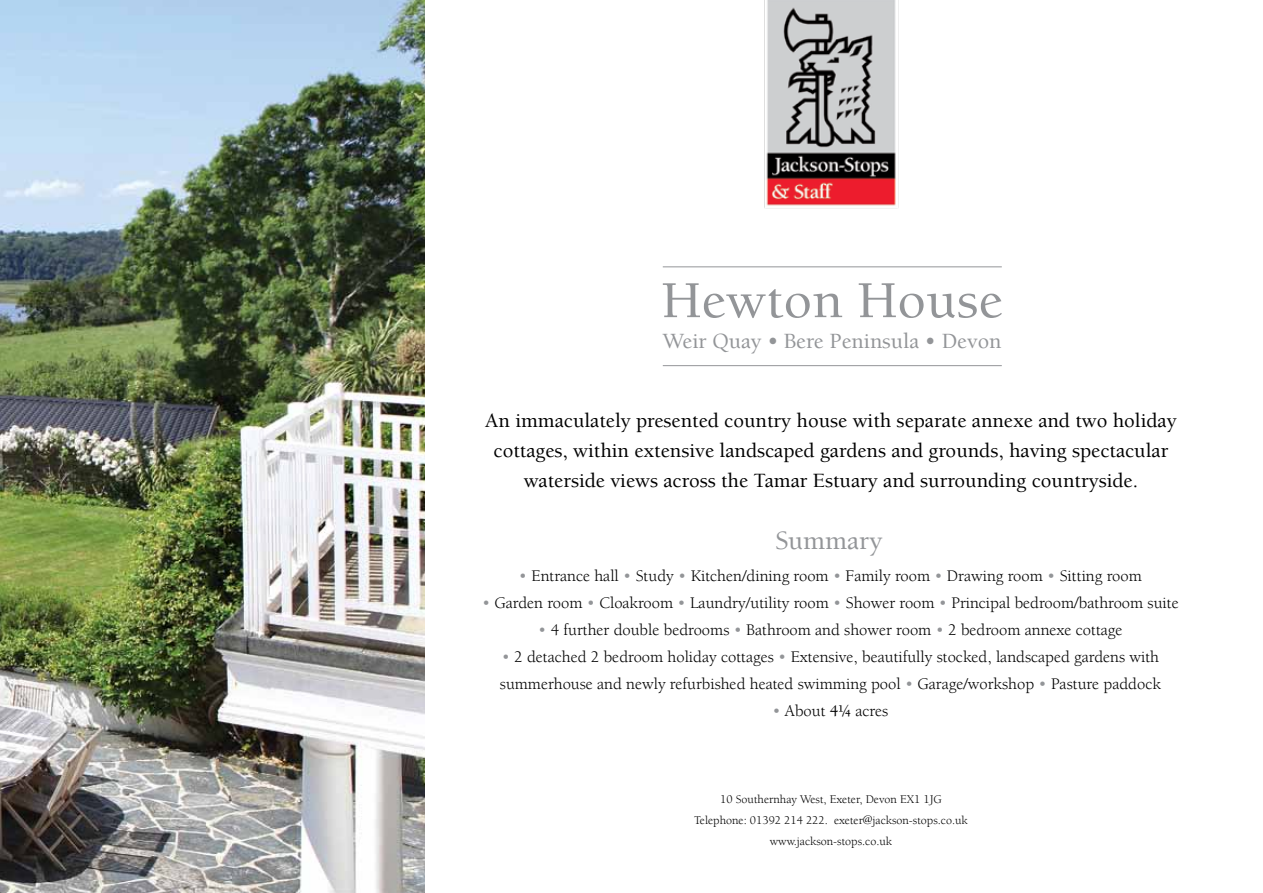
<style>
.page{position:relative;width:1263px;height:893px;background:#fff}
.page>*{position:absolute;margin:0;border:0;box-sizing:border-box;transform-origin:0 0}
.t1{font:500 53.25px "Berkeley LT";color:#939598;scale:1.04 1}
.t2{font:500 27px "Berkeley LT";color:#939598}
.t3{font:500 22.2px "Berkeley LT";color:#939598}
.t4{font:500 20.7px/30px "Berkeley LT";color:#000;text-align:center}
.t5{font:16.5px/27px "Berkeley LT";color:#000}
.t6{font:12px/21px "Berkeley LT";color:#000;text-align:center}
.s1{color:#939598}
.s2{font-weight:500}
</style>
<div class="page">
<img style="left:764px;top:0;width:135px;height:209px">
<img style="left:0;top:0;width:424px;height:893px">
<hr style="left:663px;top:365px;width:339px;height:1px;background:#939598">
<hr style="left:663px;top:266px;width:339px;height:1px;background:#939598">
<h1 class="t1" style="left:661px;top:272px;width:330px">Hewton House</h1>
<h3 class="t3" style="left:663px;top:329px;width:340px">Weir Quay • Bere Peninsula • Devon</h3>
<p class="t4" style="left:485px;top:406px;width:693px">An immaculately presented country house with separate annexe and two holiday cottages, within extensive landscaped gardens and grounds, having spectacular waterside views across the Tamar Estuary and surrounding countryside.</p>
<h2 class="t2" style="left:775px;top:527px;width:109px">Summary</h2>
<p class="t5" style="left:519px;top:563px;width:624px"><span class="s1">•</span> Entrance hall <span class="s1">•</span> Study <span class="s1">•</span> Kitchen/dining room <span class="s1">•</span> Family room <span class="s1">•</span> Drawing room <span class="s1">•</span> Sitting room</p>
<p class="t5" style="left:482px;top:590px;width:698px"><span class="s1">•</span> Garden room <span class="s1">•</span> Cloakroom <span class="s1">•</span> Laundry/utility room <span class="s1">•</span> Shower room <span class="s1">•</span> Principal bedroom/bathroom suite</p>
<p class="t5" style="left:538px;top:617px;width:586px"><span class="s1">•</span> 4 further double bedrooms <span class="s1">•</span> Bathroom and shower room <span class="s1">•</span> 2 bedroom annexe cottage</p>
<p class="t5" style="left:500px;top:644px;width:662px"><span class="s1">•</span> 2 detached 2 bedroom holiday cottages <span class="s1">•</span> Extensive, beautifully stocked, landscaped gardens with summerhouse and newly refurbished heated swimming pool <span class="s1">•</span> Garage/workshop <span class="s1">•</span> Pasture paddock</p>
<p class="t5" style="left:772px;top:698px;width:117px"><span class="s1">•</span> About <span class="s2">4¼</span> acres</p>
<p class="t6" style="left:694px;top:789px;width:275px">10 Southernhay West, Exeter, Devon EX1 1JG<br>Telephone: 01392 214 222. exeter@jackson-stops.co.uk www.jackson-stops.co.uk</p>
</div>
